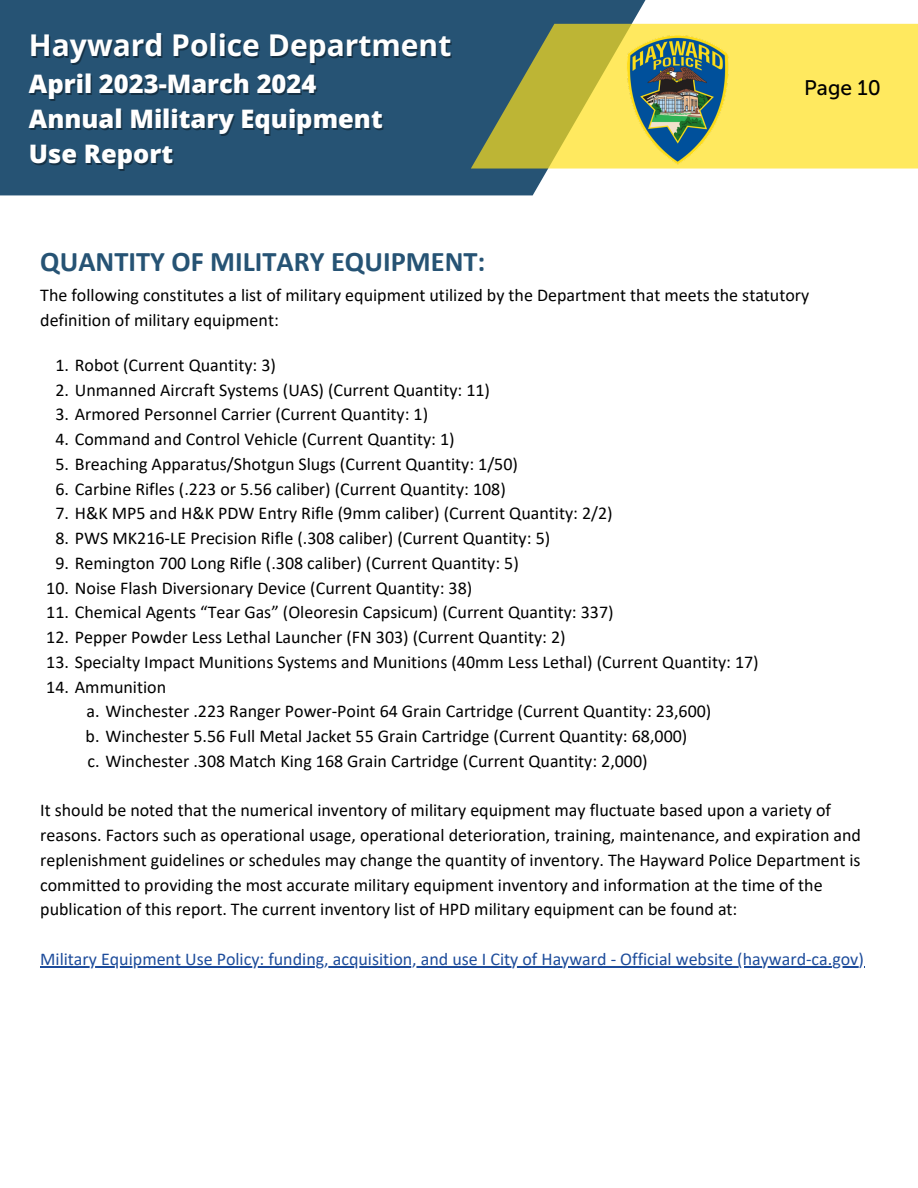
<style>
.page{position:relative;width:918px;height:1188px;background:#fff}
.page>*{position:absolute;margin:0;border:0;box-sizing:border-box;transform-origin:0 0}
.t1{font:700 30px "Open Sans";color:#fff}
.t2{font:700 28.5px "Calibri";color:#265374}
.t3{font:800 25.5px "Open Sans";color:#fff}
.t4{font:21px "Museo Sans 500";color:#000}
.t5{font:18px/24.8px "Calibri";color:#000}
.t6{font:18px "Calibri";color:#1d4c9b}
</style>
<div class="page">
<div style="left:0;top:0;width:660px;height:195px;background:#265374"></div>
<svg style="left:471px;top:24px;width:447px;height:145px;background:#d5ca58"></svg>
<img style="left:626px;top:24px;width:110px;height:148px">
<hr style="left:40px;top:966px;width:825px;height:1px;background:#1d4c9b">
<p class="t1" style="left:29px;top:24px;width:424px">Hayward Police Department</p>
<p class="t3" style="left:29px;top:66px;width:289px">April 2023-March 2024</p>
<p class="t3" style="left:29px;top:101px;width:355px">Annual Military Equipment</p>
<h1 class="t3" style="left:29px;top:136px;width:146px">Use Report</h1>
<p class="t4" style="left:804px;top:75px;width:78px">Page 10</p>
<p class="t2" style="left:40px;top:249px;width:447px">QUANTITY OF MILITARY EQUIPMENT:</p>
<p class="t5" style="left:40px;top:284px;width:771px">The following constitutes a list of military equipment utilized by the Department that meets the statutory definition of military equipment:</p>
<p class="t5" style="left:55px;top:354px;width:222px">1. Robot (Current Quantity: 3)</p>
<p class="t5" style="left:55px;top:379px;width:436px">2. Unmanned Aircraft Systems (UAS) (Current Quantity: 11)</p>
<p class="t5" style="left:55px;top:404px;width:374px">3. Armored Personnel Carrier (Current Quantity: 1)</p>
<p class="t5" style="left:55px;top:428px;width:401px">4. Command and Control Vehicle (Current Quantity: 1)</p>
<p class="t5" style="left:55px;top:453px;width:464px">5. Breaching Apparatus/Shotgun Slugs (Current Quantity: 1/50)</p>
<p class="t5" style="left:55px;top:478px;width:452px">6. Carbine Rifles (.223 or 5.56 caliber) (Current Quantity: 108)</p>
<p class="t5" style="left:55px;top:503px;width:559px">7. H&amp;K MP5 and H&amp;K PDW Entry Rifle (9mm caliber) (Current Quantity: 2/2)</p>
<p class="t5" style="left:55px;top:527px;width:496px">8. PWS MK216-LE Precision Rifle (.308 caliber) (Current Quantity: 5)</p>
<p class="t5" style="left:55px;top:552px;width:465px">9. Remington 700 Long Rifle (.308 caliber) (Current Quantity: 5)</p>
<p class="t5" style="left:46px;top:577px;width:428px">10. Noise Flash Diversionary Device (Current Quantity: 38)</p>
<p class="t5" style="left:46px;top:602px;width:569px">11. Chemical Agents “Tear Gas” (Oleoresin Capsicum) (Current Quantity: 337)</p>
<p class="t5" style="left:46px;top:626px;width:521px">12. Pepper Powder Less Lethal Launcher (FN 303) (Current Quantity: 2)</p>
<p class="t5" style="left:46px;top:651px;width:714px">13. Specialty Impact Munitions Systems and Munitions (40mm Less Lethal) (Current Quantity: 17)</p>
<p class="t5" style="left:46px;top:676px;width:121px">14. Ammunition</p>
<p class="t5" style="left:86px;top:701px;width:626px">a. Winchester .223 Ranger Power-Point 64 Grain Cartridge (Current Quantity: 23,600)</p>
<p class="t5" style="left:86px;top:725px;width:603px">b. Winchester 5.56 Full Metal Jacket 55 Grain Cartridge (Current Quantity: 68,000)</p>
<p class="t5" style="left:87px;top:750px;width:562px">c. Winchester .308 Match King 168 Grain Cartridge (Current Quantity: 2,000)</p>
<p class="t5" style="left:40px;top:800px;width:822px">It should be noted that the numerical inventory of military equipment may fluctuate based upon a variety of reasons. Factors such as operational usage, operational deterioration, training, maintenance, and expiration and replenishment guidelines or schedules may change the quantity of inventory. The Hayward Police Department is committed to providing the most accurate military equipment inventory and information at the time of the publication of this report. The current inventory list of HPD military equipment can be found at:</p>
<p class="t6" style="left:40px;top:951px;width:825px">Military Equipment Use Policy: funding, acquisition, and use I City of Hayward - Official website (hayward-ca.gov)</p>
</div>
